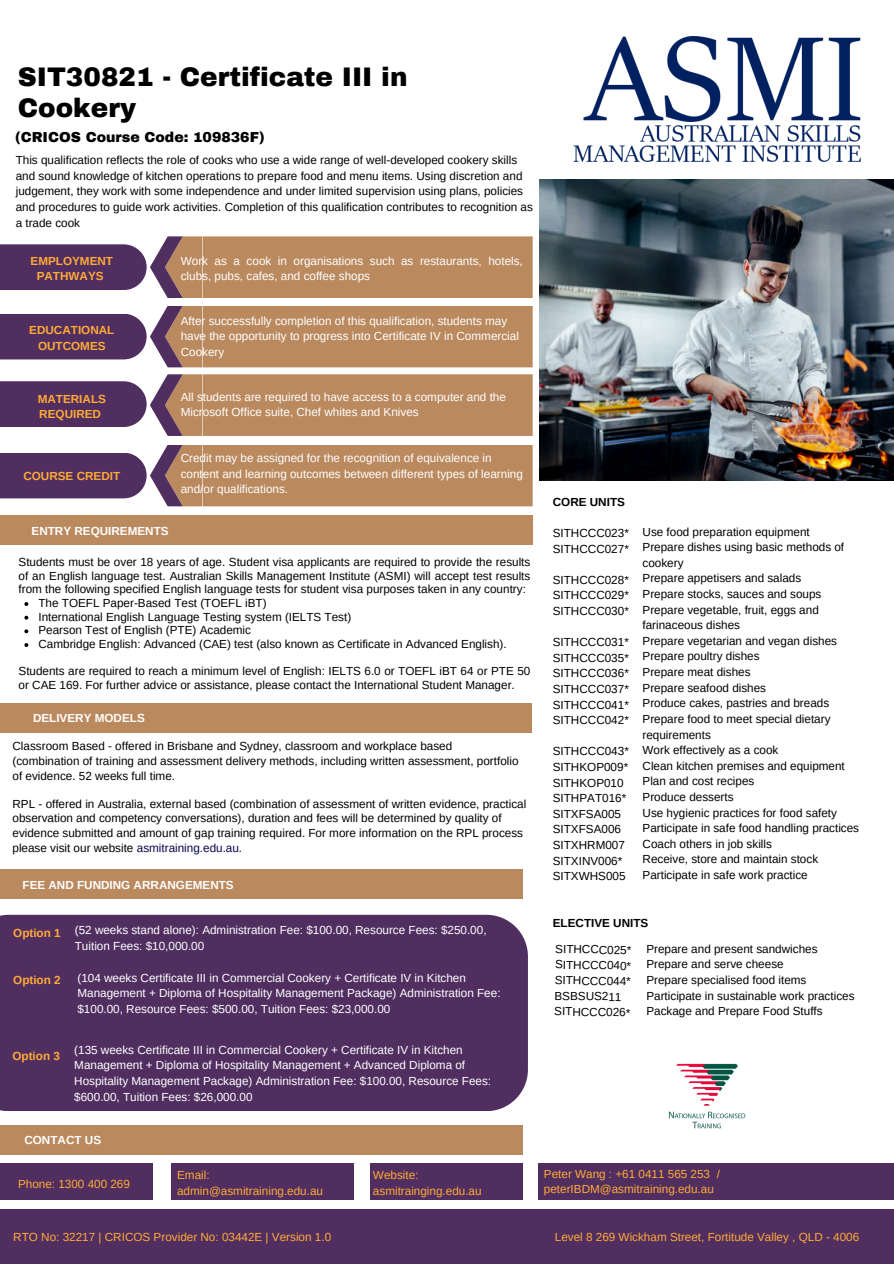
<style>
.page{position:relative;width:894px;height:1264px;background:#fff}
.page>*{position:absolute;margin:0;border:0;box-sizing:border-box;transform-origin:0 0}
.t1{font:900 26.25px/30.3px "Archivo";color:#000}
.t2{font:900 14.1px "Archivo";color:#000}
.t3{font:11.7px/15.6px "Arimo";color:#000}
.t4{font:11.7px/15.6px "Arimo";color:#fff}
.t5{font:11.7px/15.6px "Arimo";color:#ffaa36}
.t6{font:700 11.7px/15.6px "Arimo";color:#ffaa36;text-align:center}
.t7{font:700 11.7px "Arimo";color:#fff}
.t8{font:700 11.7px "Arimo";color:#000}
.s1{color:#0a064e}
</style>
<div class="page">
<div style="left:0;top:515px;width:532px;height:29px;background:#ba895e"></div>
<img style="left:573px;top:36px;width:288px;height:126px">
<svg style="left:0;top:445px;width:532px;height:61px;background:#a87f6e"></svg>
<svg style="left:0;top:374px;width:532px;height:62px;background:#a9806f"></svg>
<svg style="left:0;top:236px;width:532px;height:62px;background:#a9816f"></svg>
<div style="left:0;top:703px;width:532px;height:29px;background:#ba895e"></div>
<div style="left:0;top:869px;width:523px;height:30px;background:#ba895e"></div>
<div style="left:0;top:914px;width:528px;height:197px;background:#502e60"></div>
<div style="left:0;top:1125px;width:523px;height:30px;background:#ba895e"></div>
<svg style="left:0;top:306px;width:532px;height:61px;background:#a87f6e"></svg>
<img style="left:539px;top:179px;width:354px;height:301px">
<svg style="left:24px;top:602px;width:4px;height:4px"></svg>
<svg style="left:24px;top:615px;width:4px;height:4px"></svg>
<svg style="left:24px;top:629px;width:4px;height:4px"></svg>
<svg style="left:24px;top:643px;width:4px;height:4px"></svg>
<img style="left:668px;top:1063px;width:78px;height:66px">
<div style="left:0;top:1208px;width:893px;height:53px;background:#502e60"></div>
<div style="left:0;top:1213px;width:893px;height:50px;background:#502e60"></div>
<div style="left:0;top:1163px;width:152px;height:36px;background:#502e60"></div>
<div style="left:171px;top:1163px;width:182px;height:36px;background:#502e60"></div>
<div style="left:370px;top:1163px;width:153px;height:36px;background:#502e60"></div>
<div style="left:538px;top:1163px;width:355px;height:36px;background:#502e60"></div>
<p class="t1" style="left:18px;top:62px;width:391px">SIT30821 - Certificate III in<br>Cookery</p>
<h3 class="t3" style="left:16px;top:152px;width:518px">This qualification reflects the role of cooks who use a wide range of well-developed cookery skills and sound knowledge of kitchen operations to prepare food and menu items. Using discretion and judgement, they work with some independence and under limited supervision using plans, policies and procedures to guide work activities. Completion of this qualification contributes to recognition as a trade cook</h3>
<p class="t2" style="left:15px;top:129px;width:251px">(CRICOS Course Code: 109836F)</p>
<h4 class="t6" style="left:31px;top:253px;width:84px">EMPLOYMENT<br>PATHWAYS</h4>
<h4 class="t6" style="left:29px;top:322px;width:87px">EDUCATIONAL<br>OUTCOMES</h4>
<p class="t4" style="left:181px;top:253px;width:343px">Work as a cook in organisations such as restaurants, hotels, clubs, pubs, cafes, and coffee shops</p>
<p class="t4" style="left:181px;top:313px;width:339px">After successfully completion of this qualification, students may have the opportunity to progress into Certificate IV in Commercial<br>Cookery</p>
<h4 class="t6" style="left:38px;top:391px;width:70px;text-align:left">MATERIALS<br>REQUIRED</h4>
<h4 class="t6" style="left:23px;top:468px;width:98px">COURSE CREDIT</h4>
<p class="t7" style="left:32px;top:524px;width:139px">ENTRY REQUIREMENTS</p>
<h3 class="t4" style="left:181px;top:389px;width:326px">All students are required to have access to a computer and the<br>Microsoft Office suite, Chef whites and Knives</h3>
<p class="t4" style="left:181px;top:450px;width:343px">Credit may be assigned for the recognition of equivalence in content and learning outcomes between different types of learning and/or qualifications.</p>
<h4 class="t3" style="left:19px;top:555px;width:513px;line-height:13.6px;text-align:justify">Students must be over 18 years of age. Student visa applicants are required to provide the results of an English language test. Australian Skills Management Institute (ASMI) will accept test results from the following specified English language tests for student visa purposes taken in any country:</h4>
<p class="t3" style="left:38px;top:595px;width:229px">The TOEFL Paper-Based Test (TOEFL iBT)</p>
<p class="t3" style="left:38px;top:608px;width:314px">International English Language Testing system (IELTS Test)</p>
<p class="t3" style="left:38px;top:622px;width:214px">Pearson Test of English (PTE) Academic</p>
<p class="t3" style="left:38px;top:636px;width:469px">Cambridge English: Advanced (CAE) test (also known as Certificate in Advanced English).</p>
<p class="t3" style="left:19px;top:664px;width:513px;line-height:13.6px">Students are required to reach a minimum level of English: IELTS 6.0 or TOEFL iBT 64 or PTE 50 or CAE 169. For further advice or assistance, please contact the International Student Manager.</p>
<p class="t7" style="left:33px;top:711px;width:113px">DELIVERY MODELS</p>
<p class="t3" style="left:13px;top:739px;width:507px;line-height:14.7px">Classroom Based - offered in Brisbane and Sydney, classroom and workplace based (combination of training and assessment delivery methods, including written assessment, portfolio of evidence. 52 weeks full time.</p>
<p class="t3" style="left:13px;top:796px;width:515px;line-height:14.5px">RPL - offered in Australia, external based (combination of assessment of written evidence, practical observation and competency conversations), duration and fees will be determined by quality of evidence submitted and amount of gap training required. For more information on the RPL process please visit our website <span class="s1">asmitraining.edu.au.</span></p>
<p class="t7" style="left:23px;top:878px;width:213px">FEE AND FUNDING ARRANGEMENTS</p>
<h2 class="t6" style="left:13px;top:925px;width:49px">Option 1</h2>
<p class="t6" style="left:13px;top:972px;width:49px">Option 2</p>
<p class="t6" style="left:13px;top:1048px;width:49px">Option 3</p>
<p class="t4" style="left:75px;top:922px;width:413px">(52 weeks stand alone): Administration Fee: $100.00, Resource Fees: $250.00,<br>Tuition Fees: $10,000.00</p>
<p class="t4" style="left:77px;top:969px;width:424px">(104 weeks Certificate III in Commercial Cookery + Certificate IV in Kitchen<br>Management + Diploma of Hospitality Management Package) Administration Fee: $100.00, Resource Fees: $500.00, Tuition Fees: $23,000.00</p>
<p class="t4" style="left:74px;top:1041px;width:418px">(135 weeks Certificate III in Commercial Cookery + Certificate IV in Kitchen Management + Diploma of Hospitality Management + Advanced Diploma of Hospitality Management Package) Administration Fee: $100.00, Resource Fees: $600.00, Tuition Fees: $26,000.00</p>
<p class="t7" style="left:24px;top:1133px;width:78px">CONTACT US</p>
<p class="t8" style="left:552px;top:495px;width:74px">CORE UNITS</p>
<h3 class="t3" style="left:552px;top:525px;width:78px">SITHCCC023*<br>SITHCCC027*</h3>
<h3 class="t3" style="left:552px;top:572px;width:78px;text-align:justify">SITHCCC028* SITHCCC029* SITHCCC030*</h3>
<p class="t3" style="left:552px;top:634px;width:78px;text-align:justify">SITHCCC031* SITHCCC035* SITHCCC036* SITHCCC037* SITHCCC041* SITHCCC042*</p>
<h3 class="t3" style="left:552px;top:743px;width:78px">SITHCCC043*<br>SITHKOP009*<br>SITHKOP010<br>SITHPAT016*<br>SITXFSA005<br>SITXFSA006<br>SITXHRM007<br>SITXINV006*<br>SITXWHS005</h3>
<p class="t8" style="left:552px;top:916px;width:97px">ELECTIVE UNITS</p>
<p class="t3" style="left:642px;top:524px;width:169px">Use food preparation equipment</p>
<p class="t3" style="left:642px;top:539px;width:203px">Prepare dishes using basic methods of cookery</p>
<p class="t3" style="left:642px;top:570px;width:160px">Prepare appetisers and salads</p>
<p class="t3" style="left:642px;top:586px;width:180px">Prepare stocks, sauces and soups</p>
<p class="t3" style="left:642px;top:602px;width:178px">Prepare vegetable, fruit, eggs and farinaceous dishes</p>
<p class="t3" style="left:642px;top:633px;width:196px">Prepare vegetarian and vegan dishes</p>
<h3 class="t3" style="left:642px;top:648px;width:119px">Prepare poultry dishes</h3>
<p class="t3" style="left:642px;top:664px;width:109px">Prepare meat dishes</p>
<p class="t3" style="left:642px;top:680px;width:125px">Prepare seafood dishes</p>
<h3 class="t3" style="left:642px;top:695px;width:188px">Produce cakes, pastries and breads</h3>
<p class="t3" style="left:642px;top:711px;width:189px">Prepare food to meet special dietary requirements</p>
<h5 class="t3" style="left:642px;top:742px;width:137px">Work effectively as a cook</h5>
<p class="t3" style="left:642px;top:758px;width:204px">Clean kitchen premises and equipment</p>
<h5 class="t3" style="left:642px;top:773px;width:113px">Plan and cost recipes</h5>
<p class="t3" style="left:642px;top:789px;width:93px">Produce desserts</p>
<h5 class="t3" style="left:642px;top:804px;width:196px">Use hygienic practices for food safety</h5>
<h3 class="t3" style="left:642px;top:820px;width:218px">Participate in safe food handling practices</h3>
<p class="t3" style="left:642px;top:836px;width:131px">Coach others in job skills</p>
<p class="t3" style="left:642px;top:851px;width:177px">Receive, store and maintain stock</p>
<h3 class="t3" style="left:642px;top:867px;width:167px">Participate in safe work practice</h3>
<p class="t3" style="left:555px;top:941px;width:78px;rotate:1deg">SITHCCC025*<br>SITHCCC040*<br>SITHCCC044*<br>BSBSUS211<br>SITHCCC026*</p>
<p class="t3" style="left:646px;top:941px;width:172px">Prepare and present sandwiches</p>
<p class="t3" style="left:646px;top:956px;width:139px">Prepare and serve cheese</p>
<p class="t3" style="left:646px;top:972px;width:161px">Prepare specialised food items</p>
<p class="t3" style="left:646px;top:987px;width:209px">Participate in sustainable work practices</p>
<p class="t3" style="left:646px;top:1003px;width:178px">Package and Prepare Food Stuffs</p>
<p class="t5" style="left:18px;top:1176px;width:113px">Phone: 1300 400 269</p>
<h5 class="t5" style="left:177px;top:1167px;width:147px">Email: admin@asmitraining.edu.au</h5>
<h5 class="t5" style="left:373px;top:1167px;width:110px">Website: asmitrainging.edu.au</h5>
<p class="t5" style="left:544px;top:1165px;width:177px">Peter Wang : +61 0411 565 253 / peterIBDM@asmitraining.edu.au</p>
<p class="t5" style="left:554px;top:1228px;width:306px">Level 8 269 Wickham Street, Fortitude Valley , QLD - 4006</p>
<p class="t6" style="left:19px;top:1222px;width:329px">RTO No: 32217 | CRICOS Provider No: 03442E | Version 1.0</p>
</div>
